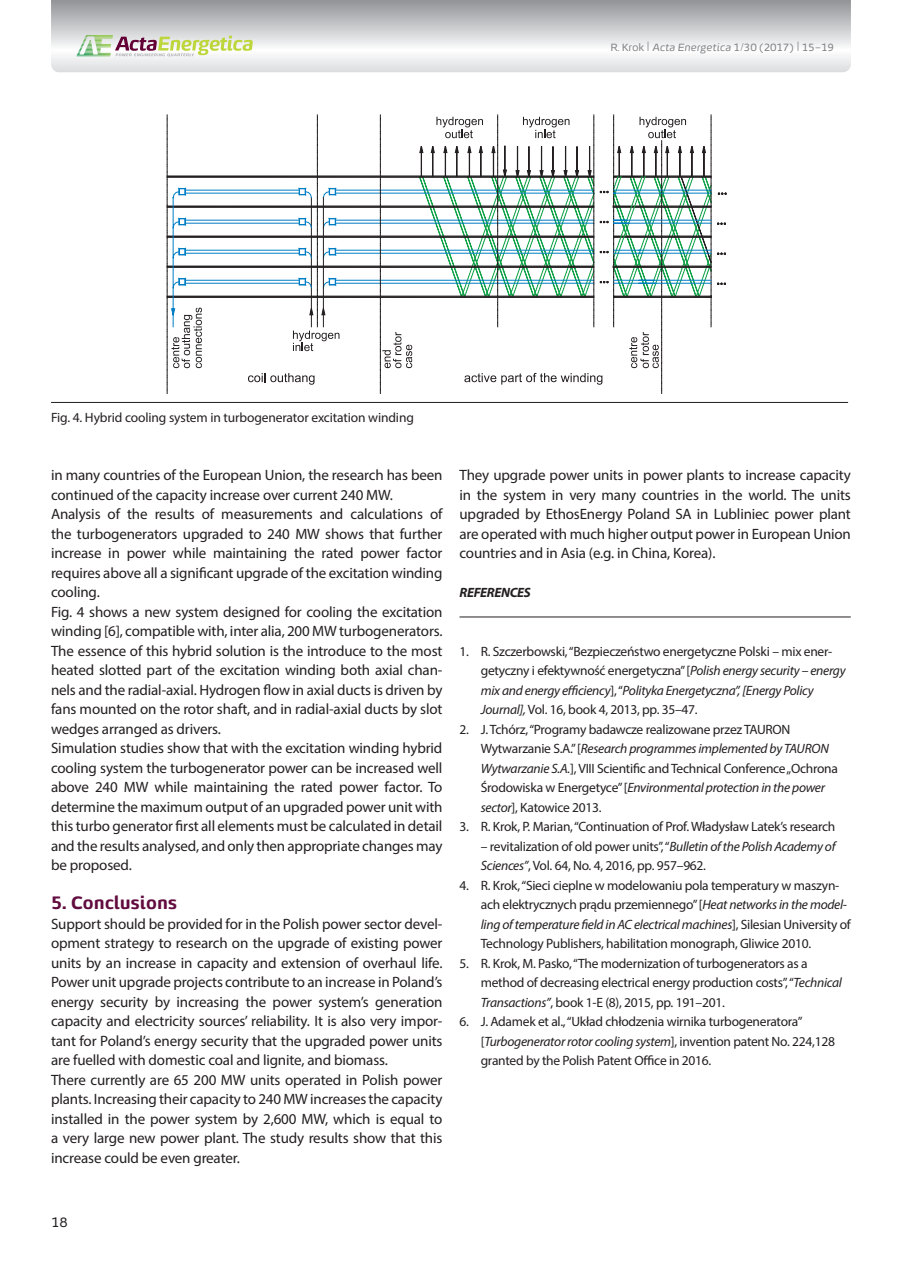
<style>
.page{position:relative;width:902px;height:1263px;background:#fff}
.page>*{position:absolute;margin:0;border:0;box-sizing:border-box;transform-origin:0 0}
.t1{font:700 18px "Energa";letter-spacing:-.01em;color:#610b3e}
.t2{font:15px/19.5px "Myriad Pro";letter-spacing:-.01em;color:#231f20}
.t3{font:13.5px/19.5px "Myriad Pro";letter-spacing:-.02em;color:#231f20}
.t4{font:italic 700 13.5px "Myriad Pro";letter-spacing:-.025em;color:#231f20}
.t5{font:13.5px "Energa";color:#231f20}
.t6{font:10.5px "Energa";letter-spacing:-.01em;color:#808285}
.s1{font-size:13.5px}
.s2{font-style:italic}
</style>
<div class="page">
<svg style="left:51px;top:0;width:799px;height:72px"></svg>
<svg style="left:76px;top:35px;width:177px;height:21px"></svg>
<hr style="left:459px;top:617px;width:391px;height:1px;background:#231f20">
<hr style="left:51px;top:402px;width:797px;height:1px;background:#231f20">
<svg style="left:718px;top:193px;width:8px;height:2px"></svg>
<svg style="left:717px;top:223px;width:8px;height:2px"></svg>
<svg style="left:717px;top:253px;width:8px;height:2px"></svg>
<svg style="left:717px;top:283px;width:8px;height:2px"></svg>
<svg style="left:167px;top:115px;width:544px;height:279px"></svg>
<hr style="left:639px;top:253px;width:72px;height:1px;background:#007ec5">
<p class="t6" style="left:610px;top:41px;width:225px">R. Krok <span class="s1">|</span> <span class="s2">Acta Energetica</span> 1/30 (2017) <span class="s1">|</span> 15–19</p>
<p class="t3" style="left:51px;top:407px;width:364px">Fig. 4. Hybrid cooling system in turbogenerator excitation winding</p>
<p class="t2" style="left:51px;top:465px;width:393px">in many countries of the European Union, the research has been continued of the capacity increase over current 240 MW.<br>Analysis of the results of measurements and calculations of the turbogenerators upgraded to 240 MW shows that further increase in power while maintaining the rated power factor requires above all a significant upgrade of the excitation winding cooling.<br>Fig. 4 shows a new system designed for cooling the excitation winding [6], compatible with, inter alia, 200 MW turbogenerators.<br>The essence of this hybrid solution is the introduce to the most heated slotted part of the excitation winding both axial chan&shy;nels and the radial-axial. Hydrogen flow in axial ducts is driven by fans mounted on the rotor shaft, and in radial-axial ducts by slot wedges arranged as drivers.<br>Simulation studies show that with the excitation winding hybrid cooling system the turbogenerator power can be increased well above 240 MW while maintaining the rated power factor. To determine the maximum output of an upgraded power unit with this turbo generator first all elements must be calculated in detail and the results analysed, and only then appropriate changes may be proposed.</p>
<p class="t1" style="left:51px;top:890px;width:128px">5. Conclusions</p>
<p class="t2" style="left:51px;top:914px;width:393px">Support should be provided for in the Polish power sector devel&shy;opment strategy to research on the upgrade of existing power units by an increase in capacity and extension of overhaul life.<br>Power unit upgrade projects contribute to an increase in Poland’s energy security by increasing the power system’s generation capacity and electricity sources’ reliability. It is also very impor&shy;tant for Poland’s energy security that the upgraded power units are fuelled with domestic coal and lignite, and biomass.<br>There currently are 65 200 MW units operated in Polish power plants. Increasing their capacity to 240 MW increases the capacity installed in the power system by 2,600 MW, which is equal to a very large new power plant. The study results show that this increase could be even greater.</p>
<p class="t2" style="left:459px;top:465px;width:393px;text-align:justify">They upgrade power units in power plants to increase capacity in the system in very many countries in the world. The units upgraded by EthosEnergy Poland SA in Lubliniec power plant are operated with much higher output power in European Union countries and in Asia (e.g. in China, Korea).</p>
<p class="t4" style="left:459px;top:584px;width:73px">REFERENCES</p>
<p class="t3" style="left:480px;top:641px;width:366px;text-indent:-21px">1. R. Szczerbowski, “Bezpieczeństwo energetyczne Polski – mix ener&shy;getyczny i efektywność energetyczna” [<span class="s2">Polish energy security – energy mix and energy efficiency</span>], “<span class="s2">Polityka Energetyczna”, [Energy Policy Journal],</span> Vol. 16, book 4, 2013, pp. 35–47.</p>
<p class="t3" style="left:480px;top:719px;width:359px;text-indent:-21px">2. J. Tchórz, “Programy badawcze realizowane przez TAURON Wytwarzanie S.A.” [<span class="s2">Research programmes implemented by TAURON Wytwarzanie S.A.</span>], VIII Scientific and Technical Conference „Ochrona Środowiska w Energetyce” [<span class="s2">Environmental protection in the power sector</span>], Katowice 2013.</p>
<p class="t3" style="left:459px;top:816px;width:377px">3. R. Krok, P. Marian, “Continuation of Prof. Władysław Latek’s research</p>
<p class="t3" style="left:480px;top:836px;width:356px">– revitalization of old power units”, “<span class="s2">Bulletin of the Polish Academy of<br>Sciences”</span>, Vol. 64, No. 4, 2016, pp. 957–962.</p>
<p class="t3" style="left:480px;top:875px;width:371px;text-indent:-21px">4. R. Krok, “Sieci cieplne w modelowaniu pola temperatury w maszyn&shy;ach elektrycznych prądu przemiennego” [<span class="s2">Heat networks in the model&shy;ling of temperature field in AC electrical machines</span>], Silesian University of Technology Publishers, habilitation monograph, Gliwice 2010.</p>
<p class="t3" style="left:480px;top:953px;width:363px;text-indent:-21px">5. R. Krok, M. Pasko, “The modernization of turbogenerators as a method of decreasing electrical energy production costs”, “<span class="s2">Technical<br>Transactions”</span>, book 1-E (8), 2015, pp. 191–201.</p>
<p class="t3" style="left:480px;top:1011px;width:355px;text-indent:-21px">6. J. Adamek et al., “Układ chłodzenia wirnika turbogeneratora” [<span class="s2">Turbogenerator rotor cooling system</span>], invention patent No. 224,128 granted by the Polish Patent Office in 2016.</p>
<p class="t5" style="left:51px;top:1213px;width:18px">18</p>
</div>
